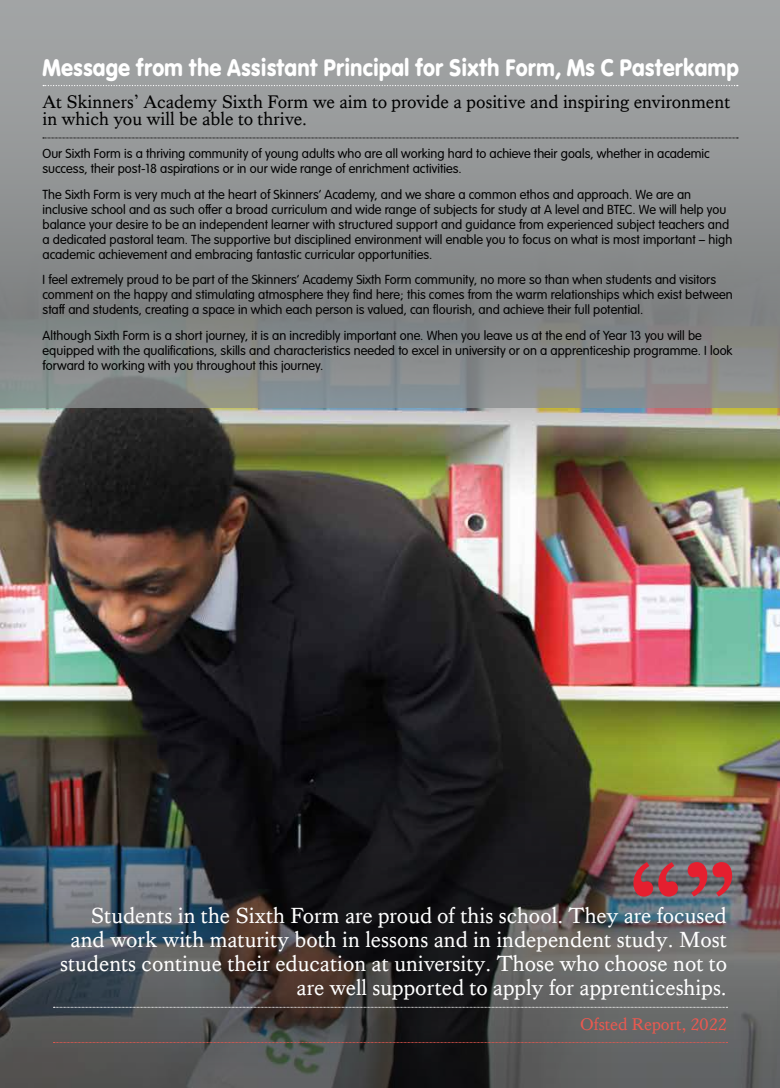
<style>
.page{position:relative;width:780px;height:1088px;background:#fff}
.page>*{position:absolute;margin:0;border:0;box-sizing:border-box;transform-origin:0 0}
.t1{font:25px "VAG Rundschrift D";color:#fff;scale:.91 1}
.t2{font:22.5px/23.8px "Kings Caslon";color:#fff;text-align:right}
.t3{font:18.75px/17.5px "Kings Caslon";color:#000}
.t4{font:17.5px "Kings Caslon";color:#eb5950}
.t5{font:300 13.75px/15px "VAG Rundschrift D";color:#000}
</style>
<div class="page">
<img style="left:0;top:407px;width:780px;height:219px">
<img style="left:0;top:626px;width:780px;height:462px">
<svg style="left:0;top:0;width:780px;height:407px;background:#909393"></svg>
<svg style="left:53px;top:1007px;width:674px;height:1px"></svg>
<svg style="left:53px;top:1042px;width:674px;height:1px"></svg>
<svg style="left:687px;top:862px;width:45px;height:34px;background:#a64852"></svg>
<svg style="left:633px;top:862px;width:45px;height:34px;background:#a54751"></svg>
<svg style="left:43px;top:85px;width:694px;height:1px"></svg>
<svg style="left:43px;top:138px;width:695px;height:1px"></svg>
<h1 class="t1" style="left:43px;top:53px;width:766px">Message from the Assistant Principal for Sixth Form, Ms C Pasterkamp</h1>
<h3 class="t3" style="left:43px;top:93px;width:689px">At Skinners’ Academy Sixth Form we aim to provide a positive and inspiring environment in which you will be able to thrive.</h3>
<p class="t5" style="left:43px;top:146px;width:668px">Our Sixth Form is a thriving community of young adults who are all working hard to achieve their goals, whether in academic success, their post-18 aspirations or in our wide range of enrichment activities.</p>
<p class="t5" style="left:43px;top:187px;width:691px">The Sixth Form is very much at the heart of Skinners’ Academy, and we share a common ethos and approach. We are an inclusive school and as such offer a broad curriculum and wide range of subjects for study at A level and BTEC. We will help you balance your desire to be an independent learner with structured support and guidance from experienced subject teachers and a dedicated pastoral team. The supportive but disciplined environment will enable you to focus on what is most important – high academic achievement and embracing fantastic curricular opportunities.</p>
<p class="t5" style="left:43px;top:273px;width:691px">I feel extremely proud to be part of the Skinners’ Academy Sixth Form community, no more so than when students and visitors comment on the happy and stimulating atmosphere they find here; this comes from the warm relationships which exist between staff and students, creating a space in which each person is valued, can flourish, and achieve their full potential.</p>
<p class="t5" style="left:43px;top:328px;width:691px">Although Sixth Form is a short journey, it is an incredibly important one. When you leave us at the end of Year 13 you will be equipped with the qualifications, skills and characteristics needed to excel in university or on a apprenticeship programme. I look forward to working with you throughout this journey.</p>
<p class="t2" style="left:60px;top:904px;width:668px">Students in the Sixth Form are proud of this school. They are focused and work with maturity both in lessons and in independent study. Most students continue their education at university. Those who choose not to are well supported to apply for apprenticeships.</p>
<p class="t4" style="left:580px;top:1014px;width:148px">Ofsted Report, 2022</p>
</div>
